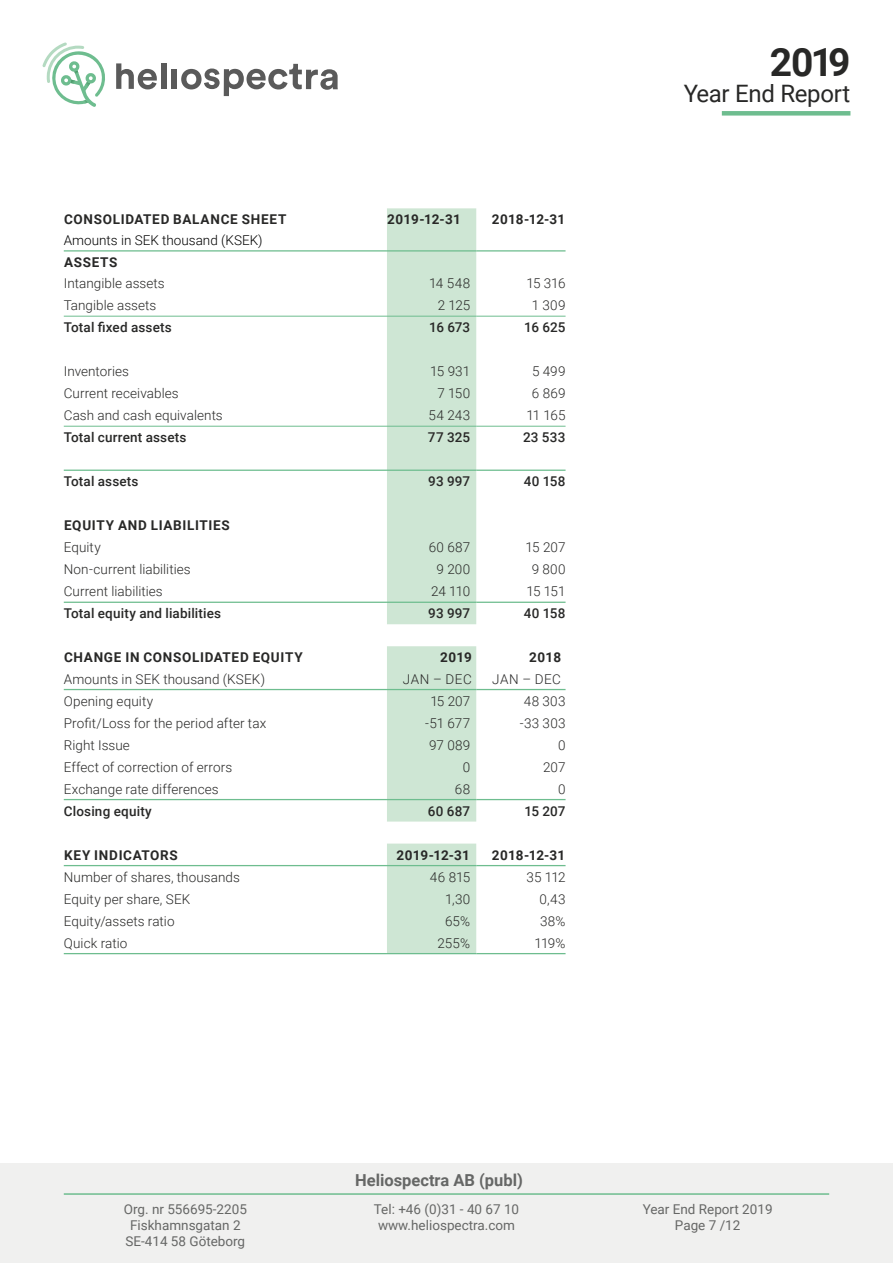
<style>
.page{position:relative;width:893px;height:1263px;background:#fff}
.page>*{position:absolute;margin:0;border:0;box-sizing:border-box;transform-origin:0 0}
.t1{font:700 39px "Roboto";color:#282827}
.t2{font:24px "Roboto";letter-spacing:-.01em;color:#282827}
.t3{font:700 16.5px "Roboto";color:#666766}
.t4{font:300 13.5px "Roboto";letter-spacing:.005em;color:#282827}
.t5{font:700 13.5px "Roboto";letter-spacing:.05em;color:#282827}
.t6{font:500 13.5px "Roboto";letter-spacing:.01em;color:#282827}
.t7{font:13.5px/16.2px "Roboto";color:#666766;text-align:center}
.t8{font:300 13.5px "Roboto";color:#000}
</style>
<div class="page">
<svg style="left:116px;top:63px;width:41px;height:26px"></svg>
<div style="left:161px;top:63px;width:5px;height:26px;background:#5a5a5a"></div>
<div style="left:172px;top:69px;width:5px;height:20px;background:#5a5a5a"></div>
<svg style="left:181px;top:64px;width:157px;height:32px"></svg>
<svg style="left:43px;top:43px;width:62px;height:64px"></svg>
<div style="left:722px;top:111px;width:128px;height:5px;background:#6ebd8f"></div>
<div style="left:0;top:1163px;width:893px;height:100px;background:#f0f0ef"></div>
<hr style="left:64px;top:1193px;width:765px;height:2px;background:#6ebd8f">
<svg style="left:387px;top:208px;width:89px;height:745px;background:#d0e7d6"></svg>
<hr style="left:64px;top:316px;width:323px;height:1px;background:#6ebd8f">
<hr style="left:387px;top:316px;width:89px;height:1px;background:#6ebd8f">
<hr style="left:476px;top:316px;width:90px;height:1px;background:#6ebd8f">
<hr style="left:64px;top:426px;width:323px;height:1px;background:#6ebd8f">
<hr style="left:387px;top:426px;width:89px;height:1px;background:#6ebd8f">
<hr style="left:476px;top:426px;width:90px;height:1px;background:#6ebd8f">
<hr style="left:64px;top:250px;width:323px;height:2px;background:#6ebd8f">
<hr style="left:387px;top:250px;width:89px;height:2px;background:#6ebd8f">
<hr style="left:476px;top:250px;width:90px;height:2px;background:#6ebd8f">
<hr style="left:64px;top:470px;width:323px;height:1px;background:#6ebd8f">
<hr style="left:387px;top:470px;width:89px;height:1px;background:#6ebd8f">
<hr style="left:476px;top:470px;width:90px;height:1px;background:#6ebd8f">
<hr style="left:64px;top:602px;width:323px;height:1px;background:#6ebd8f">
<hr style="left:387px;top:602px;width:89px;height:1px;background:#6ebd8f">
<hr style="left:476px;top:602px;width:90px;height:1px;background:#6ebd8f">
<hr style="left:64px;top:689px;width:323px;height:1px;background:#6ebd8f">
<hr style="left:64px;top:799px;width:323px;height:1px;background:#6ebd8f">
<hr style="left:387px;top:799px;width:89px;height:1px;background:#6ebd8f">
<hr style="left:476px;top:799px;width:90px;height:1px;background:#6ebd8f">
<hr style="left:64px;top:865px;width:323px;height:1px;background:#6ebd8f">
<hr style="left:387px;top:865px;width:89px;height:1px;background:#6ebd8f">
<hr style="left:476px;top:865px;width:90px;height:1px;background:#6ebd8f">
<hr style="left:64px;top:953px;width:323px;height:1px;background:#6ebd8f">
<hr style="left:387px;top:953px;width:89px;height:1px;background:#6ebd8f">
<hr style="left:476px;top:953px;width:90px;height:1px;background:#6ebd8f">
<hr style="left:387px;top:689px;width:89px;height:1px;background:#6ebd8f">
<hr style="left:476px;top:689px;width:90px;height:1px;background:#6ebd8f">
<p class="t5" style="left:64px;top:210px;width:224px">CONSOLIDATED BALANCE SHEET</p>
<p class="t5" style="left:387px;top:210px;width:75px">2019-12-31</p>
<p class="t5" style="left:492px;top:210px;width:75px">2018-12-31</p>
<p class="t8" style="left:64px;top:231px;width:200px">Amounts in SEK thousand (KSEK)</p>
<p class="t5" style="left:64px;top:252px;width:55px">ASSETS</p>
<p class="t4" style="left:64px;top:274px;width:102px">Intangible assets</p>
<p class="t4" style="left:429px;top:274px;width:43px">14 548</p>
<p class="t4" style="left:526px;top:274px;width:41px">15 316</p>
<p class="t4" style="left:64px;top:296px;width:94px">Tangible assets</p>
<p class="t4" style="left:438px;top:296px;width:34px">2 125</p>
<p class="t4" style="left:532px;top:296px;width:35px">1 309</p>
<p class="t6" style="left:64px;top:318px;width:110px">Total fixed assets</p>
<p class="t6" style="left:429px;top:318px;width:42px">16 673</p>
<p class="t6" style="left:524px;top:318px;width:43px">16 625</p>
<p class="t4" style="left:64px;top:362px;width:67px">Inventories</p>
<p class="t4" style="left:430px;top:362px;width:41px">15 931</p>
<p class="t4" style="left:532px;top:362px;width:35px">5 499</p>
<p class="t4" style="left:64px;top:384px;width:116px">Current receivables</p>
<p class="t4" style="left:438px;top:384px;width:34px">7 150</p>
<p class="t4" style="left:532px;top:384px;width:35px">6 869</p>
<p class="t4" style="left:64px;top:406px;width:161px">Cash and cash equivalents</p>
<p class="t4" style="left:429px;top:406px;width:43px">54 243</p>
<p class="t4" style="left:526px;top:406px;width:41px">11 165</p>
<p class="t6" style="left:64px;top:428px;width:124px">Total current assets</p>
<p class="t6" style="left:428px;top:428px;width:44px">77 325</p>
<p class="t6" style="left:523px;top:428px;width:44px">23 533</p>
<p class="t6" style="left:64px;top:472px;width:76px">Total assets</p>
<p class="t6" style="left:428px;top:472px;width:43px">93 997</p>
<p class="t6" style="left:524px;top:472px;width:43px">40 158</p>
<p class="t5" style="left:64px;top:516px;width:167px">EQUITY AND LIABILITIES</p>
<p class="t4" style="left:64px;top:538px;width:38px">Equity</p>
<p class="t4" style="left:429px;top:538px;width:43px">60 687</p>
<p class="t4" style="left:526px;top:538px;width:41px">15 207</p>
<p class="t4" style="left:64px;top:560px;width:128px">Non-current liabilities</p>
<p class="t4" style="left:437px;top:560px;width:35px">9 200</p>
<p class="t4" style="left:532px;top:560px;width:35px">9 800</p>
<p class="t4" style="left:64px;top:582px;width:101px">Current liabilities</p>
<p class="t4" style="left:431px;top:582px;width:41px">24 110</p>
<p class="t4" style="left:527px;top:582px;width:40px">15 151</p>
<p class="t6" style="left:64px;top:604px;width:159px">Total equity and liabilities</p>
<p class="t6" style="left:428px;top:604px;width:43px">93 997</p>
<p class="t6" style="left:524px;top:604px;width:43px">40 158</p>
<p class="t5" style="left:64px;top:648px;width:240px">CHANGE IN CONSOLIDATED EQUITY</p>
<p class="t5" style="left:440px;top:648px;width:33px">2019</p>
<p class="t5" style="left:529px;top:648px;width:33px">2018</p>
<p class="t4" style="left:64px;top:669px;width:203px">Amounts in SEK thousand (KSEK)</p>
<p class="t4" style="left:403px;top:669px;width:70px">JAN – DEC</p>
<p class="t4" style="left:492px;top:669px;width:70px">JAN – DEC</p>
<p class="t4" style="left:64px;top:691px;width:91px">Opening equity</p>
<p class="t4" style="left:430px;top:691px;width:41px">15 207</p>
<p class="t4" style="left:524px;top:691px;width:43px">48 303</p>
<p class="t4" style="left:64px;top:713px;width:204px">Profit/Loss for the period after tax</p>
<p class="t4" style="left:425px;top:713px;width:47px">-51 677</p>
<p class="t4" style="left:520px;top:713px;width:47px">-33 303</p>
<p class="t4" style="left:64px;top:735px;width:68px">Right Issue</p>
<p class="t4" style="left:429px;top:735px;width:43px">97 089</p>
<p class="t4" style="left:558px;top:735px;width:9px">0</p>
<p class="t4" style="left:64px;top:757px;width:170px">Effect of correction of errors</p>
<p class="t4" style="left:463px;top:757px;width:9px">0</p>
<p class="t4" style="left:543px;top:757px;width:24px">207</p>
<p class="t4" style="left:64px;top:779px;width:156px">Exchange rate differences</p>
<p class="t4" style="left:455px;top:779px;width:17px">68</p>
<p class="t4" style="left:558px;top:779px;width:9px">0</p>
<p class="t6" style="left:64px;top:801px;width:90px">Closing equity</p>
<p class="t6" style="left:428px;top:801px;width:44px">60 687</p>
<p class="t6" style="left:524px;top:801px;width:43px">15 207</p>
<p class="t5" style="left:64px;top:845px;width:115px">KEY INDICATORS</p>
<p class="t5" style="left:396px;top:845px;width:75px">2019-12-31</p>
<p class="t5" style="left:492px;top:845px;width:75px">2018-12-31</p>
<p class="t4" style="left:64px;top:867px;width:178px">Number of shares, thousands</p>
<p class="t4" style="left:430px;top:867px;width:42px">46 815</p>
<p class="t4" style="left:526px;top:867px;width:41px">35 112</p>
<p class="t4" style="left:64px;top:889px;width:128px">Equity per share, SEK</p>
<p class="t4" style="left:445px;top:889px;width:27px">1,30</p>
<p class="t4" style="left:540px;top:889px;width:27px">0,43</p>
<p class="t4" style="left:64px;top:911px;width:112px">Equity/assets ratio</p>
<p class="t4" style="left:445px;top:911px;width:27px">65%</p>
<p class="t4" style="left:540px;top:911px;width:27px">38%</p>
<p class="t4" style="left:64px;top:933px;width:65px">Quick ratio</p>
<p class="t4" style="left:438px;top:933px;width:34px">255%</p>
<p class="t4" style="left:535px;top:933px;width:32px">119%</p>
<p class="t3" style="left:355px;top:1169px;width:169px">Heliospectra AB (publ)</p>
<h1 class="t1" style="left:770px;top:35px;width:82px">2019</h1>
<h2 class="t2" style="left:684px;top:76px;width:168px">Year End Report</h2>
<p class="t7" style="left:124px;top:1200px;width:125px">Org. nr 556695-2205<br>Fiskhamnsgatan 2<br>SE-414 58 Göteborg</p>
<p class="t7" style="left:374px;top:1200px;width:147px">Tel: +46 (0)31 - 40 67 10 www.heliospectra.com</p>
<p class="t7" style="left:643px;top:1200px;width:131px">Year End Report 2019<br>Page 7 /12</p>
</div>
